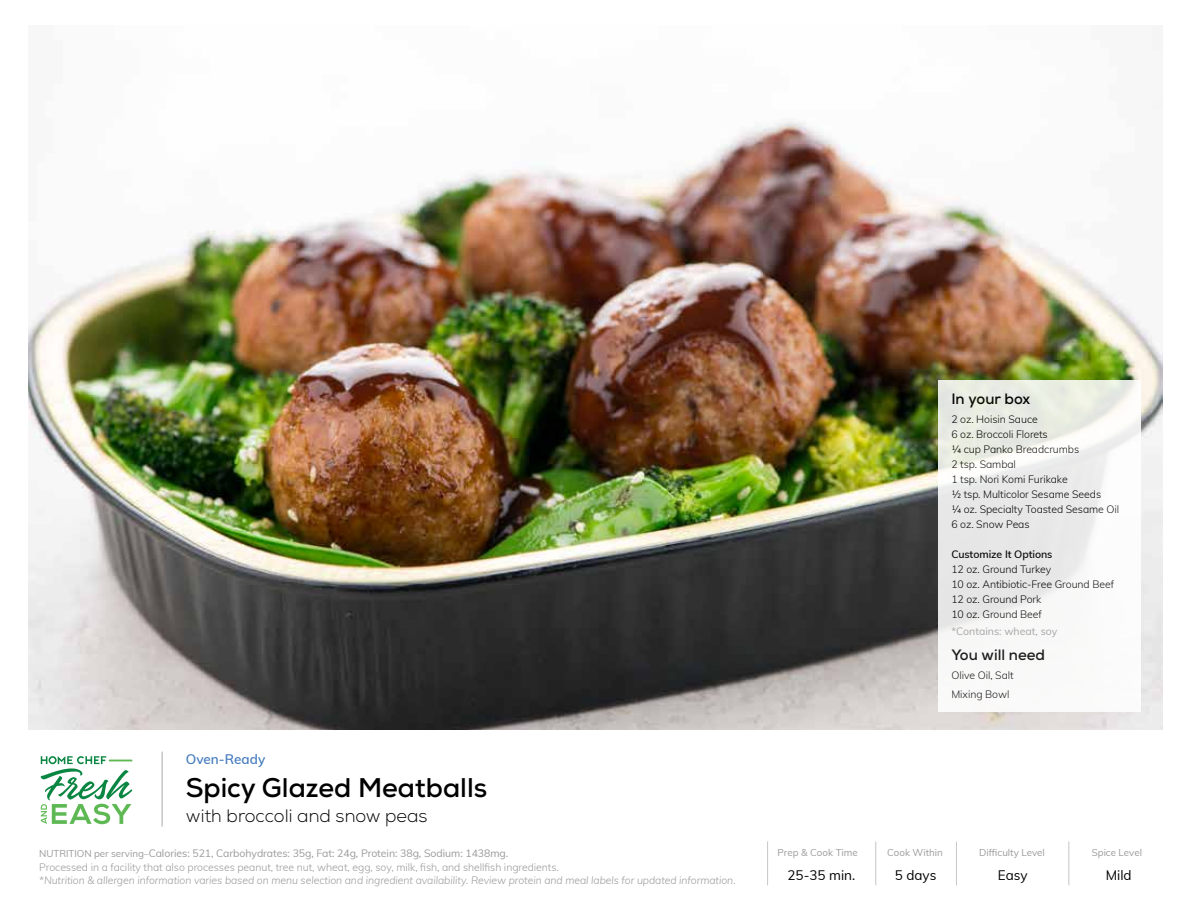
<style>
.page{position:relative;width:1188px;height:918px;background:#fff}
.page>*{position:absolute;margin:0;border:0;box-sizing:border-box;transform-origin:0 0}
.t1{font:700 27px "Nexa";color:#000}
.t2{font:300 18px "Nexa";color:#000}
.t3{font:700 15px "Nexa";color:#000}
.t4{font:13.5px "Muli";color:#000}
.t5{font:600 13.5px "Muli";color:#447bbe}
.t6{font:300 10.5px/15px "Muli";letter-spacing:-.005em;color:#000}
.t7{font:300 10.5px/13.5px "Muli";letter-spacing:-.005em;color:#9a9a9a}
.t8{font:italic 300 10.5px "Muli";letter-spacing:-.005em;color:#9a9a9a}
.t9{font:10.5px "Muli";color:#9a9a9a}
.t10{font:600 10.5px "Muli";letter-spacing:-.005em;color:#000}
.t11{font:9.75px "Muli";color:#9a9a9a}
.s1{font-weight:400;font-size:9.75px}
.s2{font-weight:400}
</style>
<div class="page">
<img style="left:29px;top:119px;width:1133px;height:611px">
<hr style="left:162px;top:752px;width:1px;height:75px;background:#c7c6c5">
<svg style="left:938px;top:380px;width:203px;height:331px"></svg>
<hr style="left:162px;top:751px;width:1px;height:75px;background:#c7c6c5">
<svg style="left:41px;top:756px;width:91px;height:68px"></svg>
<hr style="left:875px;top:842px;width:1px;height:43px;background:#c7c6c5">
<hr style="left:956px;top:842px;width:1px;height:43px;background:#c7c6c5">
<hr style="left:1068px;top:842px;width:1px;height:43px;background:#c7c6c5">
<hr style="left:767px;top:842px;width:1px;height:43px;background:#c7c6c5">
<p class="t5" style="left:186px;top:749px;width:81px">Oven-Ready</p>
<h1 class="t1" style="left:186px;top:770px;width:303px">Spicy Glazed Meatballs</h1>
<h2 class="t2" style="left:186px;top:805px;width:243px">with broccoli and snow peas</h2>
<p class="t7" style="left:39px;top:846px;width:521px"><span class="s1">NUTRITION per serving–</span><span class="s2">Calories: 521, Carbohydrates: 35g, Fat: 24g, Protein: 38g, Sodium: 1438mg.<br></span>Processed in a facility that also processes peanut, tree nut, wheat, egg, soy, milk, fish, and shellfish ingredients.</p>
<p class="t8" style="left:39px;top:873px;width:698px">*Nutrition &amp; allergen information varies based on menu selection and ingredient availability. Review protein and meal labels for updated information.</p>
<h3 class="t3" style="left:951px;top:389px;width:80px">In your box</h3>
<p class="t6" style="left:951px;top:411px;width:169px">2 oz. Hoisin Sauce<br>6 oz. Broccoli Florets<br>¼ cup Panko Breadcrumbs<br>2 tsp. Sambal<br>1 tsp. Nori Komi Furikake<br>½ tsp. Multicolor Sesame Seeds<br>¼ oz. Specialty Toasted Sesame Oil<br>6 oz. Snow Peas</p>
<p class="t10" style="left:951px;top:546px;width:103px">Customize It Options</p>
<p class="t6" style="left:951px;top:561px;width:164px">12 oz. Ground Turkey<br>10 oz. Antibiotic-Free Ground Beef<br>12 oz. Ground Pork<br>10 oz. Ground Beef</p>
<p class="t9" style="left:951px;top:624px;width:107px">*Contains: wheat, soy</p>
<h3 class="t3" style="left:951px;top:645px;width:95px">You will need</h3>
<p class="t6" style="left:951px;top:665px;width:64px;line-height:18.8px">Olive Oil, Salt<br>Mixing Bowl</p>
<p class="t11" style="left:778px;top:845px;width:82px">Prep &amp; Cook Time</p>
<p class="t11" style="left:887px;top:845px;width:57px">Cook Within</p>
<p class="t11" style="left:979px;top:845px;width:67px">Difficulty Level</p>
<p class="t11" style="left:1092px;top:845px;width:52px">Spice Level</p>
<p class="t4" style="left:787px;top:865px;width:69px">25-35 min.</p>
<p class="t4" style="left:895px;top:865px;width:43px">5 days</p>
<p class="t4" style="left:998px;top:865px;width:31px">Easy</p>
<p class="t4" style="left:1106px;top:865px;width:27px">Mild</p>
</div>
